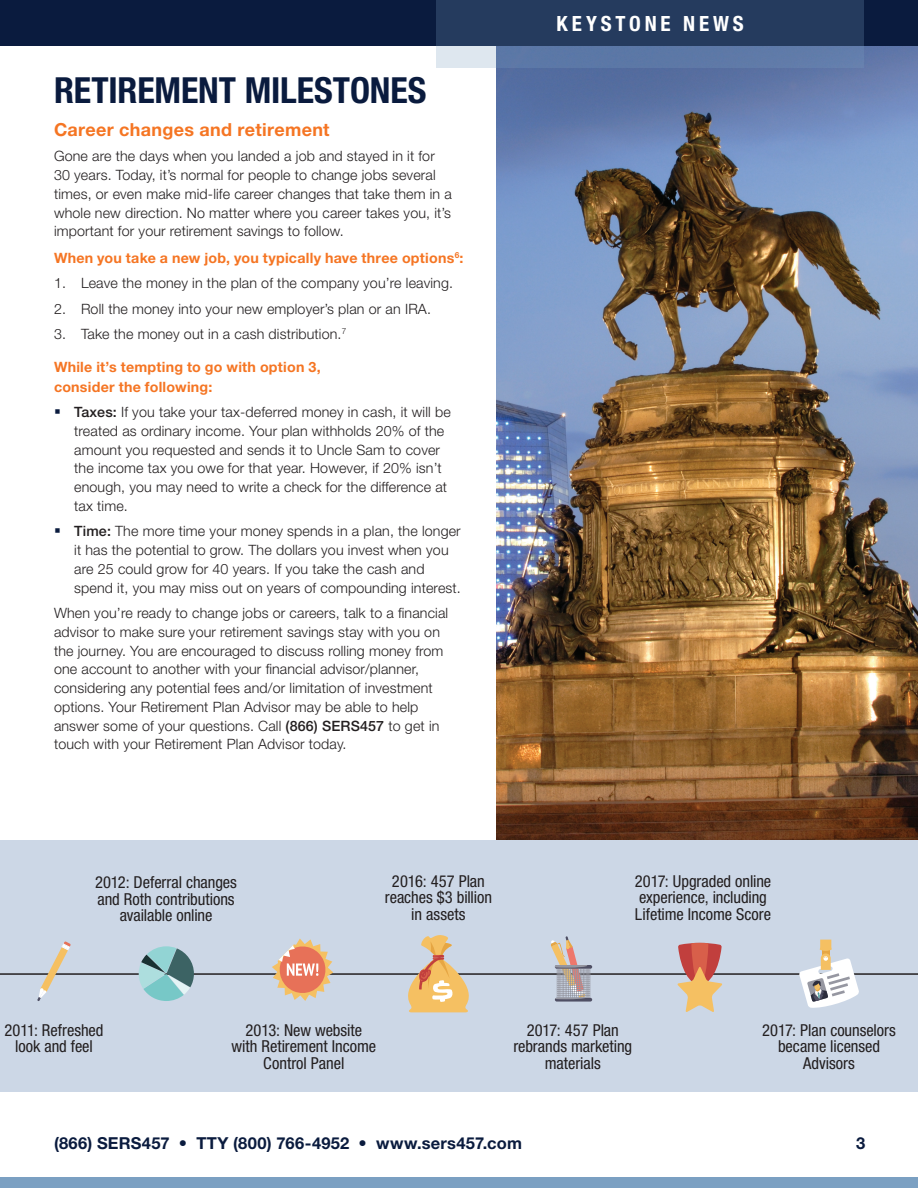
<style>
.page{position:relative;width:918px;height:1188px;background:#fff}
.page>*{position:absolute;margin:0;border:0;box-sizing:border-box;transform-origin:0 0}
.Flyer_Title{font:700 condensed 36px "Helvetica Neue LT Std";letter-spacing:-.005em;color:#0a1b3e}
.t1{font:700 condensed 21px "Helvetica Neue LT Std";letter-spacing:.18em;color:#fff}
.Subhead_-_Orange{font:700 18px "Helvetica Neue LT Std";letter-spacing:.015em;color:#f57523}
.Time_Line_text{font:condensed 16.5px/16.5px "Helvetica Neue LT Std";letter-spacing:-.005em;color:#231f20;text-align:center}
.Subhead_-_Orange-2{font:700 16.5px "Helvetica Neue LT Std";letter-spacing:.02em;color:#0a1b3e}
.Body_Copy{font:300 14.25px/18.8px "Helvetica Neue LT Std";letter-spacing:.01em;color:#231f20}
.Subhead_-_Orange-3{font:700 14.25px/19.5px "Helvetica Neue LT Std";letter-spacing:.015em;color:#f57523}
.s1{font-weight:500}
</style>
<div class="page">
<img style="left:497px;top:46px;width:421px;height:794px">
<div style="left:0;top:840px;width:918px;height:252px;background:#ccd7e6"></div>
<hr style="left:0;top:973px;width:918px;height:2px;background:#231f20">
<svg style="left:272px;top:939px;width:61px;height:62px"></svg>
<svg style="left:406px;top:935px;width:65px;height:77px"></svg>
<svg style="left:677px;top:943px;width:46px;height:69px"></svg>
<svg style="left:799px;top:940px;width:60px;height:68px"></svg>
<svg style="left:555px;top:998px;width:37px;height:4px"></svg>
<svg style="left:551px;top:936px;width:39px;height:63px"></svg>
<svg style="left:37px;top:941px;width:34px;height:60px"></svg>
<svg style="left:139px;top:946px;width:55px;height:55px"></svg>
<div style="left:0;top:0;width:918px;height:46px;background:#0a1b3e"></div>
<svg style="left:436px;top:0;width:428px;height:68px;background:#3d5479"></svg>
<div style="left:0;top:1177px;width:918px;height:11px;background:#7ba0c2"></div>
<p class="Flyer_Title" style="left:54px;top:68px;width:374px">RETIREMENT MILESTONES</p>
<p class="Subhead_-_Orange" style="left:54px;top:118px;width:277px">Career changes and retirement</p>
<p class="Body_Copy" style="left:54px;top:147px;width:399px">Gone are the days when you landed a job and stayed in it for 30 years. Today, it’s normal for people to change jobs several times, or even make mid-life career changes that take them in a whole new direction. No matter where you career takes you, it’s important for your retirement savings to follow.</p>
<p class="Subhead_-_Orange-3" style="left:54px;top:248px;width:411px">When you take a new job, you typically have three options<sup>6</sup>:</p>
<p class="Body_Copy" style="left:54px;top:273px;width:401px">1. Leave the money in the plan of the company you’re leaving.</p>
<p class="Body_Copy" style="left:54px;top:299px;width:379px">2. Roll the money into your new employer’s plan or an IRA.</p>
<p class="Body_Copy" style="left:54px;top:324px;width:294px">3. Take the money out in a cash distribution.<sup>7</sup></p>
<p class="Subhead_-_Orange-3" style="left:54px;top:357px;width:268px">While it’s tempting to go with option 3, consider the following:</p>
<p class="Body_Copy" style="left:74px;top:402px;width:378px"><span class="s1">Taxes:</span> If you take your tax-deferred money in cash, it will be treated as ordinary income. Your plan withholds 20% of the amount you requested and sends it to Uncle Sam to cover the income tax you owe for that year. However, if 20% isn’t enough, you may need to write a check for the difference at tax time.</p>
<p class="Body_Copy" style="left:74px;top:522px;width:388px"><span class="s1">Time:</span> The more time your money spends in a plan, the longer it has the potential to grow. The dollars you invest when you are 25 could grow for 40 years. If you take the cash and spend it, you may miss out on years of compounding interest.</p>
<p class="Body_Copy" style="left:54px;top:603px;width:396px">When you’re ready to change jobs or careers, talk to a financial advisor to make sure your retirement savings stay with you on the journey. You are encouraged to discuss rolling money from one account to another with your financial advisor/planner, considering any potential fees and/or limitation of investment options. Your Retirement Plan Advisor may be able to help answer some of your questions. Call <span class="s1">(866) SERS457</span> to get in touch with your Retirement Plan Advisor today.</p>
<p class="Time_Line_text" style="left:95px;top:874px;width:143px">2012: Deferral changes and Roth contributions available online</p>
<p class="Time_Line_text" style="left:385px;top:872px;width:109px">2016: 457 Plan reaches $3 billion in assets</p>
<p class="t1" style="left:556px;top:11px;width:189px">KEYSTONE NEWS</p>
<p class="Time_Line_text" style="left:635px;top:872px;width:138px;text-align:left">2017: Upgraded online experience, including<br>Lifetime Income Score</p>
<p class="Time_Line_text" style="left:5px;top:1021px;width:101px">2011: Refreshed look and feel</p>
<p class="Time_Line_text" style="left:513px;top:1021px;width:120px">2017: 457 Plan rebrands marketing materials</p>
<p class="Time_Line_text" style="left:232px;top:1021px;width:146px">2013: New website with Retirement Income<br>Control Panel</p>
<p class="Time_Line_text" style="left:762px;top:1021px;width:135px">2017: Plan counselors became licensed<br>Advisors</p>
<p class="Subhead_-_Orange-2" style="left:54px;top:1133px;width:470px">(866) SERS457 • TTY (800) 766-4952 • www.sers457.com</p>
<p class="Subhead_-_Orange-2" style="left:856px;top:1133px;width:11px">3</p>
</div>
